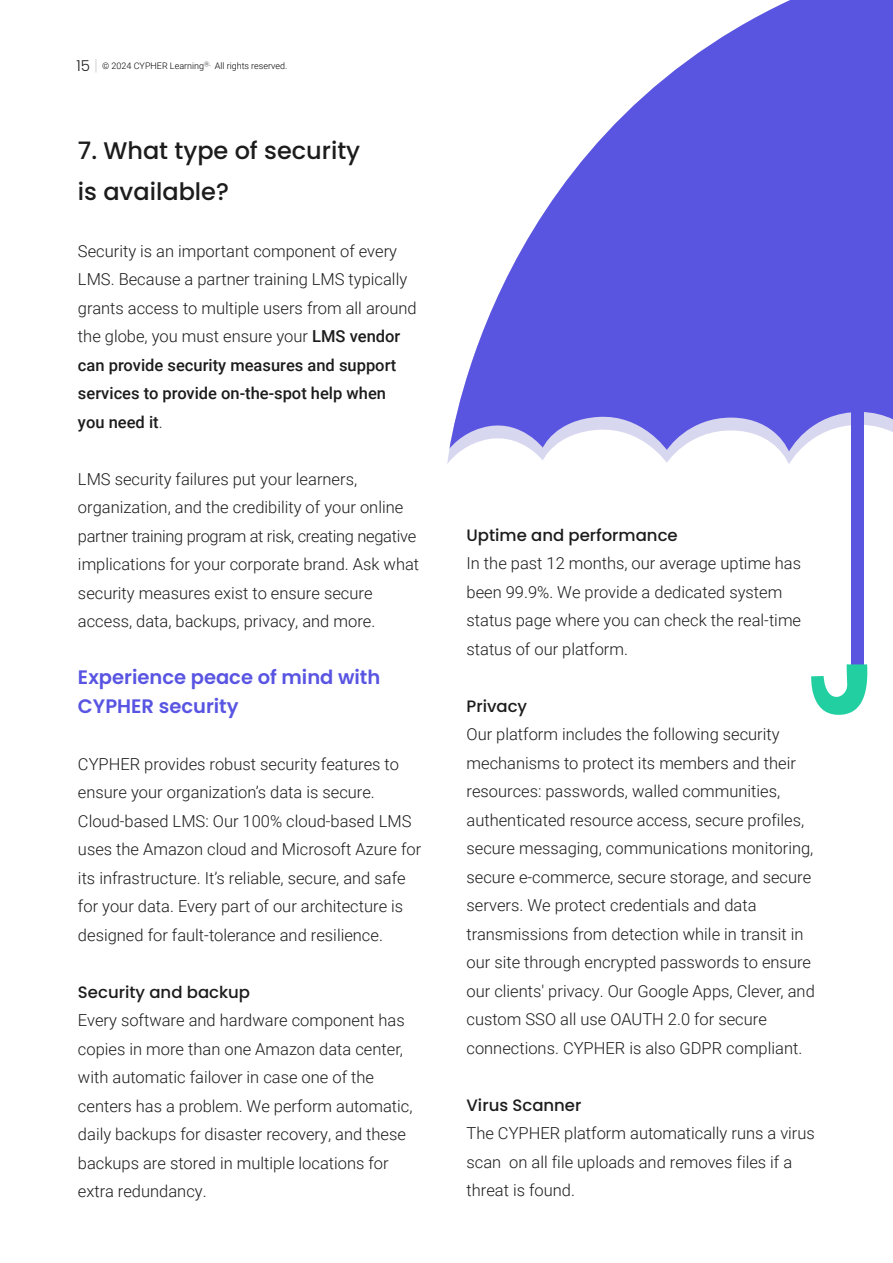
<style>
.page{position:relative;width:893px;height:1263px;background:#fff}
.page>*{position:absolute;margin:0;border:0;box-sizing:border-box;transform-origin:0 0}
.t1{font:500 24px/40.5px "Poppins";color:#1c1c1c}
.t2{font:600 19.5px/28.5px "Poppins";color:#5955e2}
.t3{font:300 16.5px/28.5px "Roboto";color:#1c1c1c}
.t4{font:500 16.5px "Poppins";color:#1c1c1c}
.t5{font:300 9px "Roboto";color:#000}
.s1{font-family:"Poppins";font-size:15px;color:#212121}
.s2{font-family:"Poppins";font-size:15px;color:rgb(33 33 33/.2)}
.s3{font-weight:500}
</style>
<div class="page">
<div style="left:851px;top:205px;width:12px;height:463px;background:#5955e1"></div>
<svg style="left:448px;top:0;width:445px;height:460px;fill:#5955e1"></svg>
<svg style="left:811px;top:664px;width:56px;height:51px"></svg>
<p class="t5" style="left:76px;top:60px;width:212px"><span class="s1">15</span> <span class="s2">|</span> © 2024 CYPHER Learning<sup>Ⓡ.</sup> All rights reserved.</p>
<h1 class="t1" style="left:78px;top:131px;width:284px">7. What type of security is available?</h1>
<p class="t3" style="left:78px;top:236px;width:340px">Security is an important component of every LMS. Because a partner training LMS typically grants access to multiple users from all around the globe, you must ensure your <span class="s3">LMS vendor can provide security measures and support services to provide on-the-spot help when<br>you need it</span>.</p>
<p class="t3" style="left:78px;top:464px;width:343px">LMS security failures put your learners, organization, and the credibility of your online partner training program at risk, creating negative implications for your corporate brand. Ask what security measures exist to ensure secure access, data, backups, privacy, and more.</p>
<p class="t2" style="left:78px;top:663px;width:304px">Experience peace of mind with<br>CYPHER security</p>
<p class="t3" style="left:78px;top:749px;width:345px">CYPHER provides robust security features to ensure your organization’s data is secure.<br>Cloud-based LMS: Our 100% cloud-based LMS uses the Amazon cloud and Microsoft Azure for its infrastructure. It’s reliable, secure, and safe for your data. Every part of our architecture is designed for fault-tolerance and resilience.</p>
<p class="t4" style="left:78px;top:982px;width:174px">Security and backup</p>
<p class="t3" style="left:78px;top:1006px;width:336px">Every software and hardware component has copies in more than one Amazon data center, with automatic failover in case one of the centers has a problem. We perform automatic, daily backups for disaster recovery, and these backups are stored in multiple locations for extra redundancy.</p>
<p class="t4" style="left:466px;top:526px;width:213px">Uptime and performance</p>
<p class="t3" style="left:466px;top:549px;width:336px">In the past 12 months, our average uptime has been 99.9%. We provide a dedicated system status page where you can check the real-time status of our platform.</p>
<p class="t4" style="left:466px;top:697px;width:62px">Privacy</p>
<p class="t3" style="left:466px;top:720px;width:350px">Our platform includes the following security mechanisms to protect its members and their resources: passwords, walled communities, authenticated resource access, secure profiles, secure messaging, communications monitoring, secure e-commerce, secure storage, and secure servers. We protect credentials and data transmissions from detection while in transit in our site through encrypted passwords to ensure our clients' privacy. Our Google Apps, Clever, and custom SSO all use OAUTH 2.0 for secure connections. CYPHER is also GDPR compliant.</p>
<p class="t4" style="left:466px;top:1096px;width:116px">Virus Scanner</p>
<p class="t3" style="left:466px;top:1119px;width:350px">The CYPHER platform automatically runs a virus scan on all file uploads and removes files if a threat is found.</p>
</div>
